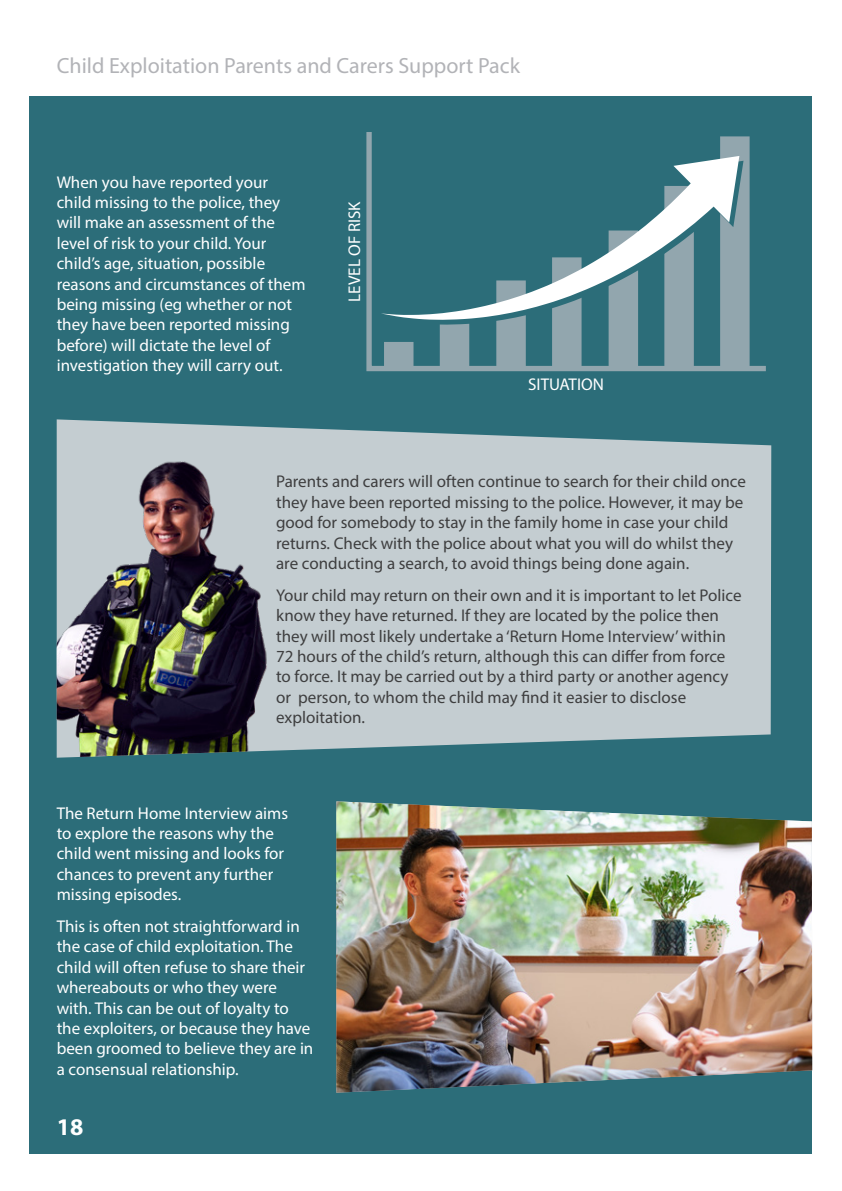
<style>
.page{position:relative;width:842px;height:1191px;background:#fff}
.page>*{position:absolute;margin:0;border:0;box-sizing:border-box;transform-origin:0 0}
.t1{font:700 24px "Myriad Pro";color:#fff}
.t2{font:22px "Myriad Pro";color:#b2b3b7}
.t3{font:17px/20.4px "Myriad Pro";color:#fff}
.t4{font:17px/20.4px "Myriad Pro";color:#3e3e3f}
</style>
<div class="page">
<div style="left:30px;top:96px;width:782px;height:1058px;background:#2c6d79"></div>
<svg style="left:366px;top:132px;width:400px;height:240px"></svg>
<svg style="left:57px;top:419px;width:714px;height:332px;background:#b8c5ca"></svg>
<img style="left:336px;top:801px;width:476px;height:291px">
<img style="left:57px;top:453px;width:222px;height:304px">
<p class="t2" style="left:57px;top:52px;width:465px">Child Exploitation Parents and Carers Support Pack</p>
<p class="t3" style="left:57px;top:171px;width:250px">When you have reported your child missing to the police, they will make an assessment of the level of risk to your child. Your child’s age, situation, possible reasons and circumstances of them being missing (eg whether or not they have been reported missing before) will dictate the level of investigation they will carry out.</p>
<p class="t3" style="left:344px;top:302px;width:102px;rotate:-90deg">LEVEL OF RISK</p>
<p class="t3" style="left:528px;top:374px;width:77px">SITUATION</p>
<p class="t4" style="left:276px;top:471px;width:471px">Parents and carers will often continue to search for their child once they have been reported missing to the police. However, it may be good for somebody to stay in the family home in case your child returns. Check with the police about what you will do whilst they are conducting a search, to avoid things being done again.</p>
<p class="t4" style="left:276px;top:584px;width:467px">Your child may return on their own and it is important to let Police know they have returned. If they are located by the police then they will most likely undertake a ‘Return Home Interview’ within 72 hours of the child’s return, although this can differ from force to force. It may be carried out by a third party or another agency or person, to whom the child may find it easier to disclose exploitation.</p>
<p class="t3" style="left:57px;top:802px;width:233px">The Return Home Interview aims to explore the reasons why the child went missing and looks for chances to prevent any further missing episodes.</p>
<p class="t3" style="left:57px;top:916px;width:258px">This is often not straightforward in the case of child exploitation. The child will often refuse to share their whereabouts or who they were with. This can be out of loyalty to the exploiters, or because they have been groomed to believe they are in a consensual relationship.</p>
<p class="t1" style="left:57px;top:1111px;width:28px">18</p>
</div>
